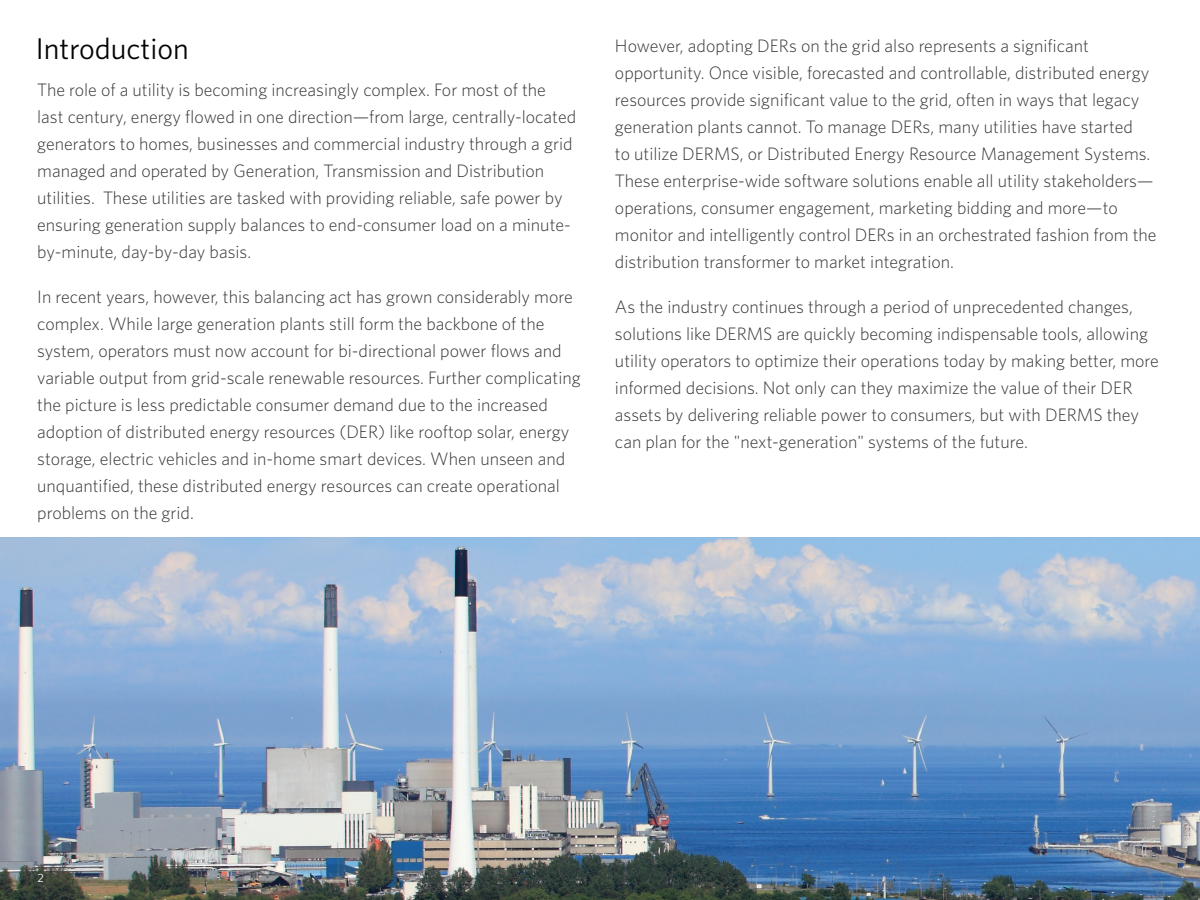
<style>
.page{position:relative;width:1200px;height:900px;background:#fff}
.page>*{position:absolute;margin:0;border:0;box-sizing:border-box;transform-origin:0 0}
.t1{font:30px "Whitney";color:#040503}
.t2{font:300 18px/27px "Whitney";color:#353533}
.t3{font:12px "Whitney";color:#fff}
</style>
<div class="page">
<img style="left:0;top:537px;width:1200px;height:363px">
<h1 class="t1" style="left:36px;top:31px;width:154px">Introduction</h1>
<p class="t2" style="left:37px;top:76px;width:540px">The role of a utility is becoming increasingly complex. For most of the last century, energy flowed in one direction—from large, centrally-located generators to homes, businesses and commercial industry through a grid managed and operated by Generation, Transmission and Distribution utilities. These utilities are tasked with providing reliable, safe power by ensuring generation supply balances to end-consumer load on a minute&shy;by-minute, day-by-day basis.</p>
<p class="t2" style="left:37px;top:283px;width:545px">In recent years, however, this balancing act has grown considerably more complex. While large generation plants still form the backbone of the system, operators must now account for bi-directional power flows and variable output from grid-scale renewable resources. Further complicating the picture is less predictable consumer demand due to the increased adoption of distributed energy resources (DER) like rooftop solar, energy storage, electric vehicles and in-home smart devices. When unseen and unquantified, these distributed energy resources can create operational problems on the grid.</p>
<p class="t2" style="left:615px;top:32px;width:543px">However, adopting DERs on the grid also represents a significant opportunity. Once visible, forecasted and controllable, distributed energy resources provide significant value to the grid, often in ways that legacy generation plants cannot. To manage DERs, many utilities have started<br>to utilize DERMS, or Distributed Energy Resource Management Systems.<br>These enterprise-wide software solutions enable all utility stakeholders— operations, consumer engagement, marketing bidding and more—to monitor and intelligently control DERs in an orchestrated fashion from the distribution transformer to market integration.</p>
<p class="t2" style="left:615px;top:293px;width:545px">As the industry continues through a period of unprecedented changes, solutions like DERMS are quickly becoming indispensable tools, allowing utility operators to optimize their operations today by making better, more informed decisions. Not only can they maximize the value of their DER assets by delivering reliable power to consumers, but with DERMS they can plan for the "next-generation" systems of the future.</p>
<p class="t3" style="left:38px;top:871px;width:8px">2</p>
</div>
